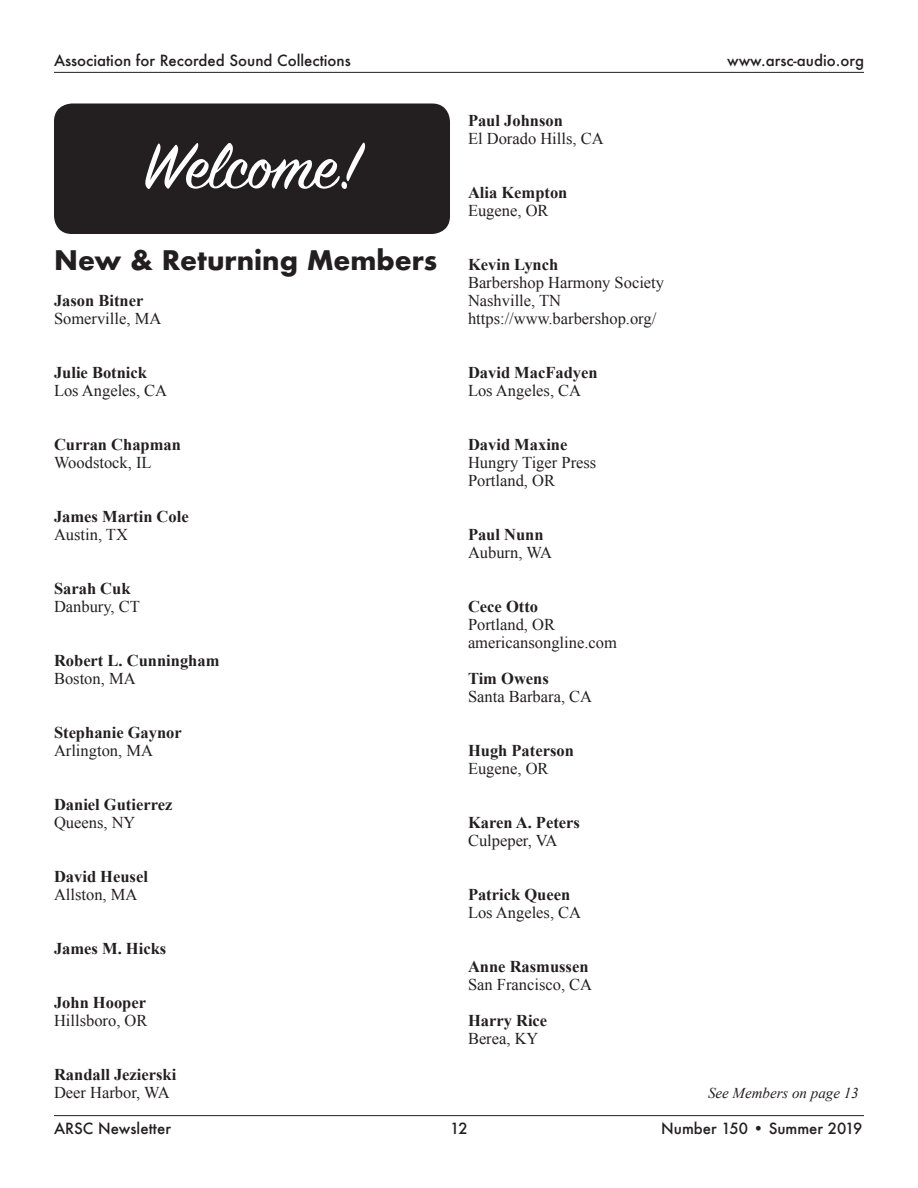
<style>
.page{position:relative;width:918px;height:1188px;background:#fff}
.page>*{position:absolute;margin:0;border:0;box-sizing:border-box;transform-origin:0 0}
.New_Members{font:72px "Sign Painter House Script";color:#fff}
.New_Members-2{font:700 26.25px "Futura";color:#231f20}
.New_Members-3{font:16.5px "Times New Roman";color:#231f20}
.New_Members-4{font:700 16.5px "Times New Roman";color:#231f20}
.t1{font:500 15px "Futura";color:#231f20}
.Continued_from_on{font:italic 15px "Times New Roman";color:#231f20}
</style>
<div class="page">
<hr style="left:54px;top:72px;width:810px;height:1px;background:#231f20">
<hr style="left:54px;top:1115px;width:810px;height:1px;background:#231f20">
<div style="left:54px;top:104px;width:396px;height:130px;background:#231f20;border-radius:18px"></div>
<p class="t1" style="left:54px;top:51px;width:298px">Association for Recorded Sound Collections</p>
<p class="t1" style="left:727px;top:51px;width:138px">www.arsc-audio.org</p>
<p class="New_Members" style="left:142px;top:122px;width:219px">Welcome!</p>
<p class="New_Members-2" style="left:54px;top:241px;width:385px">New &amp; Returning Members</p>
<p class="New_Members-4" style="left:54px;top:289px;width:91px">Jason Bitner</p>
<p class="New_Members-3" style="left:54px;top:307px;width:109px">Somerville, MA</p>
<p class="New_Members-4" style="left:54px;top:361px;width:95px">Julie Botnick</p>
<p class="New_Members-3" style="left:54px;top:379px;width:115px">Los Angeles, CA</p>
<p class="New_Members-4" style="left:54px;top:433px;width:128px">Curran Chapman</p>
<p class="New_Members-3" style="left:54px;top:451px;width:99px">Woodstock, IL</p>
<p class="New_Members-4" style="left:54px;top:505px;width:136px">James Martin Cole</p>
<p class="New_Members-3" style="left:54px;top:523px;width:75px">Austin, TX</p>
<p class="New_Members-4" style="left:54px;top:577px;width:78px">Sarah Cuk</p>
<p class="New_Members-3" style="left:54px;top:595px;width:87px">Danbury, CT</p>
<p class="New_Members-4" style="left:54px;top:649px;width:167px">Robert L. Cunningham</p>
<p class="New_Members-3" style="left:54px;top:667px;width:83px">Boston, MA</p>
<p class="New_Members-4" style="left:54px;top:721px;width:129px">Stephanie Gaynor</p>
<p class="New_Members-3" style="left:54px;top:739px;width:100px">Arlington, MA</p>
<p class="New_Members-4" style="left:54px;top:793px;width:120px">Daniel Gutierrez</p>
<p class="New_Members-3" style="left:54px;top:811px;width:83px">Queens, NY</p>
<p class="New_Members-4" style="left:54px;top:865px;width:95px">David Heusel</p>
<p class="New_Members-3" style="left:54px;top:883px;width:85px">Allston, MA</p>
<p class="New_Members-4" style="left:54px;top:937px;width:114px">James M. Hicks</p>
<p class="New_Members-4" style="left:54px;top:991px;width:94px">John Hooper</p>
<p class="New_Members-3" style="left:54px;top:1009px;width:95px">Hillsboro, OR</p>
<p class="New_Members-4" style="left:54px;top:1063px;width:124px">Randall Jezierski</p>
<p class="New_Members-3" style="left:54px;top:1081px;width:117px">Deer Harbor, WA</p>
<p class="New_Members-4" style="left:468px;top:109px;width:96px">Paul Johnson</p>
<p class="New_Members-3" style="left:468px;top:127px;width:137px">El Dorado Hills, CA</p>
<p class="New_Members-4" style="left:468px;top:181px;width:101px">Alia Kempton</p>
<p class="New_Members-3" style="left:468px;top:199px;width:82px">Eugene, OR</p>
<p class="New_Members-4" style="left:468px;top:253px;width:92px">Kevin Lynch</p>
<p class="New_Members-3" style="left:468px;top:271px;width:198px">Barbershop Harmony Society</p>
<p class="New_Members-3" style="left:468px;top:289px;width:95px">Nashville, TN</p>
<p class="New_Members-3" style="left:468px;top:307px;width:190px">https://www.barbershop.org/</p>
<p class="New_Members-4" style="left:468px;top:361px;width:131px">David MacFadyen</p>
<p class="New_Members-3" style="left:468px;top:379px;width:115px">Los Angeles, CA</p>
<p class="New_Members-4" style="left:468px;top:433px;width:101px">David Maxine</p>
<p class="New_Members-3" style="left:468px;top:451px;width:130px">Hungry Tiger Press</p>
<p class="New_Members-3" style="left:468px;top:469px;width:89px">Portland, OR</p>
<p class="New_Members-4" style="left:468px;top:523px;width:77px">Paul Nunn</p>
<p class="New_Members-3" style="left:468px;top:541px;width:86px">Auburn, WA</p>
<p class="New_Members-4" style="left:468px;top:595px;width:72px">Cece Otto</p>
<p class="New_Members-3" style="left:468px;top:613px;width:89px">Portland, OR</p>
<p class="New_Members-3" style="left:468px;top:631px;width:150px">americansongline.com</p>
<p class="New_Members-4" style="left:468px;top:667px;width:82px">Tim Owens</p>
<p class="New_Members-3" style="left:468px;top:685px;width:126px">Santa Barbara, CA</p>
<p class="New_Members-4" style="left:468px;top:739px;width:107px">Hugh Paterson</p>
<p class="New_Members-3" style="left:468px;top:757px;width:82px">Eugene, OR</p>
<p class="New_Members-4" style="left:468px;top:811px;width:113px">Karen A. Peters</p>
<p class="New_Members-3" style="left:468px;top:829px;width:91px">Culpeper, VA</p>
<p class="New_Members-4" style="left:468px;top:883px;width:104px">Patrick Queen</p>
<p class="New_Members-3" style="left:468px;top:901px;width:115px">Los Angeles, CA</p>
<p class="New_Members-4" style="left:468px;top:955px;width:122px">Anne Rasmussen</p>
<p class="New_Members-3" style="left:468px;top:973px;width:126px">San Francisco, CA</p>
<p class="New_Members-4" style="left:468px;top:1009px;width:81px">Harry Rice</p>
<p class="New_Members-3" style="left:468px;top:1027px;width:72px">Berea, KY</p>
<p class="Continued_from_on" style="left:708px;top:1083px;width:152px">See Members on page 13</p>
<p class="t1" style="left:54px;top:1118px;width:119px">ARSC Newsletter</p>
<p class="t1" style="left:450px;top:1118px;width:19px">12</p>
<p class="t1" style="left:661px;top:1118px;width:203px">Number 150 • Summer 2019</p>
</div>
